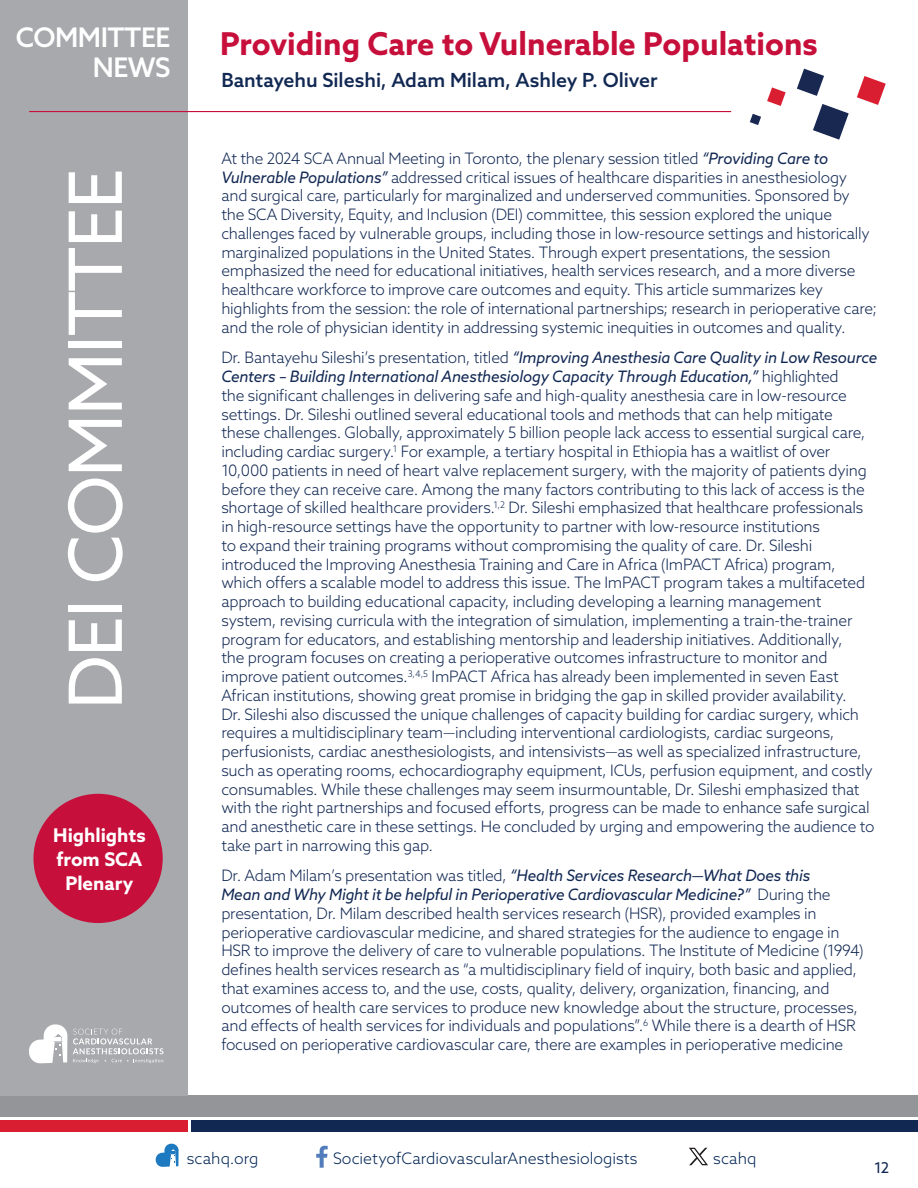
<style>
.page{position:relative;width:918px;height:1188px;background:#fff}
.page>*{position:absolute;margin:0;border:0;box-sizing:border-box;transform-origin:0 0}
.t1{font:73.5px "Azo Sans";letter-spacing:-.02em;color:#fff}
.t2{font:700 31.5px "Azo Sans";color:#c70f3b}
.t3{font:500 27px/30px "Azo Sans";letter-spacing:-.02em;color:#fff;text-align:right}
.Body_text_no_indent{font:500 19.5px "Azo Sans";color:#112853}
.Body_text_no_indent-2{font:700 18.9px/24px "Azo Sans";color:#fff;text-align:center}
.Body_text_no_indent-3{font:300 15.9px "Azo Sans";color:#002554}
.Body_text_no_indent-4{font:300 15.75px/18.8px "Azo Sans";letter-spacing:-.015em;color:#112853}
.t4{font:15px "Azo Sans";color:#112853}
.s1{font-weight:400;font-style:italic}
</style>
<div class="page">
<div style="left:0;top:1095px;width:918px;height:22px;background:#939598"></div>
<div style="left:192px;top:1120px;width:726px;height:11px;background:#112853"></div>
<div style="left:0;top:1120px;width:187px;height:11px;background:#da1e32"></div>
<svg style="left:316px;top:1146px;width:12px;height:22px"></svg>
<svg style="left:156px;top:1144px;width:23px;height:23px"></svg>
<svg style="left:689px;top:1148px;width:19px;height:17px"></svg>
<div style="left:0;top:0;width:188px;height:1095px;background:#a8a9ad"></div>
<svg style="left:29px;top:1024px;width:134px;height:39px"></svg>
<svg style="left:767px;top:68px;width:119px;height:72px"></svg>
<svg style="left:750px;top:114px;width:11px;height:11px"></svg>
<hr style="left:29px;top:111px;width:702px;height:1px;background:#c70f3b">
<div style="left:33px;top:794px;width:130px;height:129px;background:#c70f3b;border-radius:50%"></div>
<p class="t3" style="left:16px;top:22px;width:156px">COMMITTEE<br>NEWS</p>
<p class="t1" style="left:48px;top:710px;width:543px;rotate:-90deg">DEI COMMITTEE</p>
<p class="Body_text_no_indent-2" style="left:53px;top:823px;width:94px">Highlights from SCA<br>Plenary</p>
<p class="t2" style="left:220px;top:23px;width:599px">Providing Care to Vulnerable Populations</p>
<p class="Body_text_no_indent" style="left:221px;top:67px;width:438px">Bantayehu Sileshi, Adam Milam, Ashley P. Oliver</p>
<p class="Body_text_no_indent-4" style="left:221px;top:149px;width:657px">At the 2024 SCA Annual Meeting in Toronto, the plenary session titled <span class="s1">“Providing Care to Vulnerable Populations”</span> addressed critical issues of healthcare disparities in anesthesiology and surgical care, particularly for marginalized and underserved communities. Sponsored by<br>the SCA Diversity, Equity, and Inclusion (DEI) committee, this session explored the unique challenges faced by vulnerable groups, including those in low-resource settings and historically marginalized populations in the United States. Through expert presentations, the session emphasized the need for educational initiatives, health services research, and a more diverse healthcare workforce to improve care outcomes and equity. This article summarizes key highlights from the session: the role of international partnerships; research in perioperative care; and the role of physician identity in addressing systemic inequities in outcomes and quality.</p>
<p class="Body_text_no_indent-4" style="left:221px;top:348px;width:658px">Dr. Bantayehu Sileshi’s presentation, titled <span class="s1">“Improving Anesthesia Care Quality in Low Resource Centers – Building International Anesthesiology Capacity Through Education,”</span> highlighted<br>the significant challenges in delivering safe and high-quality anesthesia care in low-resource settings. Dr. Sileshi outlined several educational tools and methods that can help mitigate<br>these challenges. Globally, approximately 5 billion people lack access to essential surgical care, including cardiac surgery.<sup>1</sup> For example, a tertiary hospital in Ethiopia has a waitlist of over 10,000 patients in need of heart valve replacement surgery, with the majority of patients dying before they can receive care. Among the many factors contributing to this lack of access is the shortage of skilled healthcare providers.<sup>1,2</sup> Dr. Sileshi emphasized that healthcare professionals in high-resource settings have the opportunity to partner with low-resource institutions<br>to expand their training programs without compromising the quality of care. Dr. Sileshi introduced the Improving Anesthesia Training and Care in Africa (ImPACT Africa) program, which offers a scalable model to address this issue. The ImPACT program takes a multifaceted approach to building educational capacity, including developing a learning management system, revising curricula with the integration of simulation, implementing a train-the-trainer program for educators, and establishing mentorship and leadership initiatives. Additionally,<br>the program focuses on creating a perioperative outcomes infrastructure to monitor and improve patient outcomes.<sup>3,4,5</sup> ImPACT Africa has already been implemented in seven East African institutions, showing great promise in bridging the gap in skilled provider availability.<br>Dr. Sileshi also discussed the unique challenges of capacity building for cardiac surgery, which requires a multidisciplinary team—including interventional cardiologists, cardiac surgeons, perfusionists, cardiac anesthesiologists, and intensivists—as well as specialized infrastructure, such as operating rooms, echocardiography equipment, ICUs, perfusion equipment, and costly consumables. While these challenges may seem insurmountable, Dr. Sileshi emphasized that with the right partnerships and focused efforts, progress can be made to enhance safe surgical and anesthetic care in these settings. He concluded by urging and empowering the audience to take part in narrowing this gap.</p>
<p class="Body_text_no_indent-4" style="left:221px;top:866px;width:644px">Dr. Adam Milam’s presentation was titled, <span class="s1">“Health Services Research—What Does this<br>Mean and Why Might it be helpful in Perioperative Cardiovascular Medicine?”</span> During the presentation, Dr. Milam described health services research (HSR), provided examples in perioperative cardiovascular medicine, and shared strategies for the audience to engage in HSR to improve the delivery of care to vulnerable populations. The Institute of Medicine (1994) defines health services research as “a multidisciplinary field of inquiry, both basic and applied, that examines access to, and the use, costs, quality, delivery, organization, financing, and outcomes of health care services to produce new knowledge about the structure, processes, and effects of health services for individuals and populations”.<sup>6</sup> While there is a dearth of HSR focused on perioperative cardiovascular care, there are examples in perioperative medicine</p>
<p class="Body_text_no_indent-3" style="left:187px;top:1148px;width:73px">scahq.org</p>
<p class="Body_text_no_indent-3" style="left:333px;top:1148px;width:306px">SocietyofCardiovascularAnesthesiologists</p>
<p class="Body_text_no_indent-3" style="left:713px;top:1148px;width:45px">scahq</p>
<p class="t4" style="left:874px;top:1157px;width:17px">12</p>
</div>
